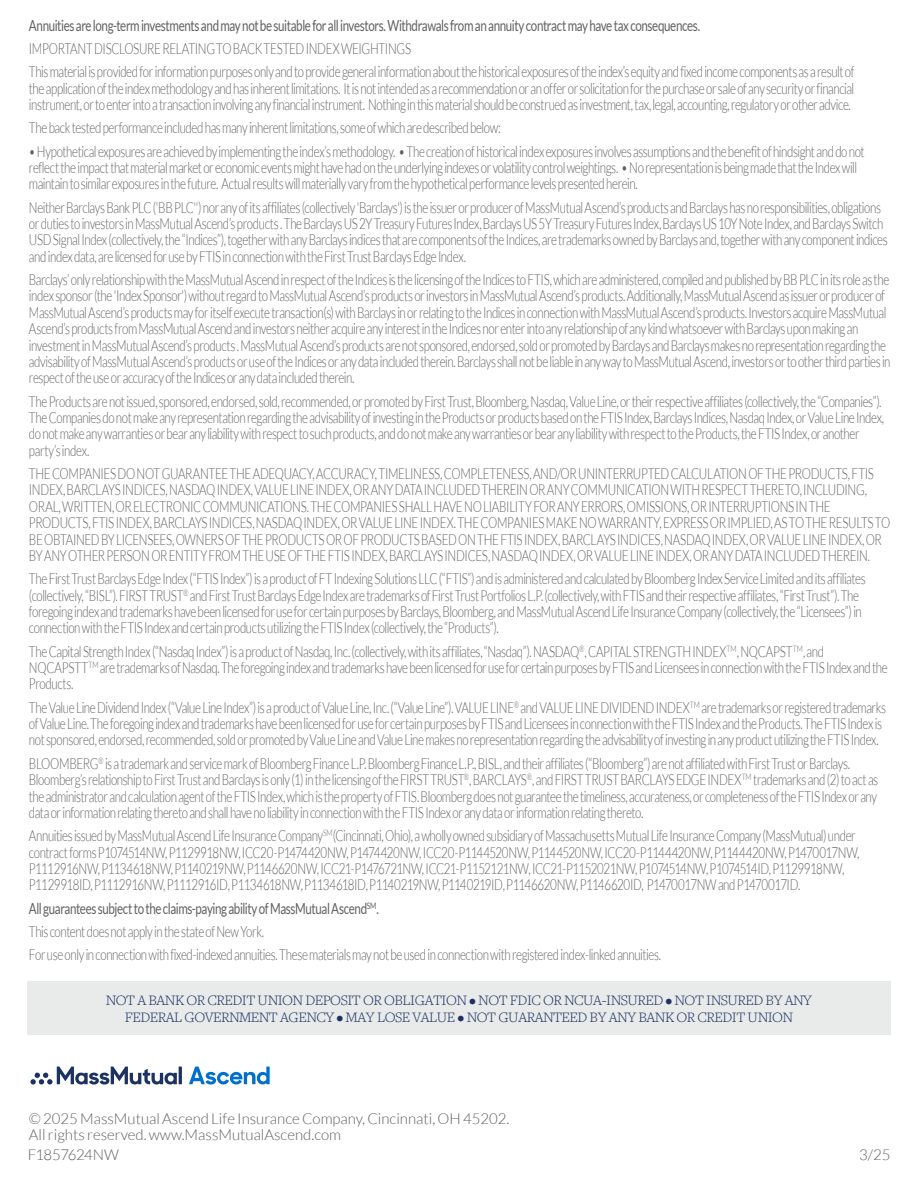
<style>
.page{position:relative;width:918px;height:1188px;background:#fff}
.page>*{position:absolute;margin:0;border:0;box-sizing:border-box;transform-origin:0 0}
.t1{font:300 15.3px/16.4px "Lato";letter-spacing:-.035em;color:#5f6060;scale:.76 1}
.t2{font:15.3px "Lato";letter-spacing:-.03em;color:#5f6060;scale:.76 1}
.t3{font:300 15px/16.5px "Freight Text Pro";letter-spacing:-.03em;color:#1c3262;text-align:center}
.t4{font:300 15px/15.8px "Lato";color:#5f6060}
.t5{font:300 15px "Lato";letter-spacing:-.025em;color:#5f6060}
.s1{font-weight:400}
</style>
<div class="page">
<svg style="left:189px;top:1067px;width:81px;height:18px"></svg>
<hr style="left:179px;top:1067px;width:3px;height:17px;background:#1c3262">
<svg style="left:30px;top:1067px;width:147px;height:18px"></svg>
<div style="left:27px;top:982px;width:864px;height:53px;background:#e9eaea"></div>
<p class="t2" style="left:29px;top:17px;width:885px">Annuities are long-term investments and may not be suitable for all investors. Withdrawals from an annuity contract may have tax consequences.</p>
<p class="t1" style="left:29px;top:37px;width:1088px;line-height:23.2px">IMPORTANT DISCLOSURE RELATING TO BACK TESTED INDEX WEIGHTINGS<br>This material is provided for information purposes only and to provide general information about the historical exposures of the index’s equity and fixed income components as a result of</p>
<p class="t1" style="left:29px;top:80px;width:1088px">the application of the index methodology and has inherent limitations. It is not intended as a recommendation or an offer or solicitation for the purchase or sale of any security or financial instrument, or to enter into a transaction involving any financial instrument. Nothing in this material should be construed as investment, tax, legal, accounting, regulatory or other advice.</p>
<p class="t1" style="left:29px;top:120px;width:623px">The back tested performance included has many inherent limitations, some of which are described below:</p>
<p class="t1" style="left:29px;top:143px;width:1101px">• Hypothetical exposures are achieved by implementing the index’s methodology. • The creation of historical index exposures involves assumptions and the benefit of hindsight and do not reflect the impact that material market or economic events might have had on the underlying indexes or volatility control weightings. • No representation is being made that the Index will maintain to similar exposures in the future. Actual results will materially vary from the hypothetical performance levels presented herein.</p>
<p class="t1" style="left:29px;top:199px;width:1132px">Neither Barclays Bank PLC ('BB PLC'') nor any of its affiliates (collectively 'Barclays') is the issuer or producer of MassMutual Ascend’s products and Barclays has no responsibilities, obligations or duties to investors in MassMutual Ascend’s products . The Barclays US 2Y Treasury Futures Index, Barclays US 5Y Treasury Futures Index, Barclays US 10Y Note Index, and Barclays Switch USD Signal Index (collectively, the “Indices”), together with any Barclays indices that are components of the Indices, are trademarks owned by Barclays and, together with any component indices and index data, are licensed for use by FTIS in connection with the First Trust Barclays Edge Index.</p>
<p class="t1" style="left:29px;top:271px;width:1135px">Barclays’ only relationship with the MassMutual Ascend in respect of the Indices is the licensing of the Indices to FTIS, which are administered, compiled and published by BB PLC in its role as the index sponsor (the 'Index Sponsor') without regard to MassMutual Ascend’s products or investors in MassMutual Ascend’s products. Additionally, MassMutual Ascend as issuer or producer of MassMutual Ascend’s products may for itself execute transaction(s) with Barclays in or relating to the Indices in connection with MassMutual Ascend’s products. Investors acquire MassMutual Ascend’s products from MassMutual Ascend and investors neither acquire any interest in the Indices nor enter into any relationship of any kind whatsoever with Barclays upon making an investment in MassMutual Ascend’s products . MassMutual Ascend’s products are not sponsored, endorsed, sold or promoted by Barclays and Barclays makes no representation regarding the advisability of MassMutual Ascend’s products or use of the Indices or any data included therein. Barclays shall not be liable in any way to MassMutual Ascend, investors or to other third parties in respect of the use or accuracy of the Indices or any data included therein.</p>
<p class="t1" style="left:29px;top:393px;width:1127px">The Products are not issued, sponsored, endorsed, sold, recommended, or promoted by First Trust, Bloomberg, Nasdaq, Value Line, or their respective affiliates (collectively, the “Companies”).<br>The Companies do not make any representation regarding the advisability of investing in the Products or products based on the FTIS Index, Barclays Indices, Nasdaq Index, or Value Line Index, do not make any warranties or bear any liability with respect to such products, and do not make any warranties or bear any liability with respect to the Products, the FTIS Index, or another party’s index.</p>
<p class="t1" style="left:29px;top:465px;width:1135px">THE COMPANIES DO NOT GUARANTEE THE ADEQUACY, ACCURACY, TIMELINESS, COMPLETENESS, AND/OR UNINTERRUPTED CALCULATION OF THE PRODUCTS, FTIS INDEX, BARCLAYS INDICES, NASDAQ INDEX, VALUE LINE INDEX, OR ANY DATA INCLUDED THEREIN OR ANY COMMUNICATION WITH RESPECT THERETO, INCLUDING, ORAL, WRITTEN, OR ELECTRONIC COMMUNICATIONS. THE COMPANIES SHALL HAVE NO LIABILITY FOR ANY ERRORS, OMISSIONS, OR INTERRUPTIONS IN THE PRODUCTS, FTIS INDEX, BARCLAYS INDICES, NASDAQ INDEX, OR VALUE LINE INDEX. THE COMPANIES MAKE NO WARRANTY, EXPRESS OR IMPLIED, AS TO THE RESULTS TO BE OBTAINED BY LICENSEES, OWNERS OF THE PRODUCTS OR OF PRODUCTS BASED ON THE FTIS INDEX, BARCLAYS INDICES, NASDAQ INDEX, OR VALUE LINE INDEX, OR BY ANY OTHER PERSON OR ENTITY FROM THE USE OF THE FTIS INDEX, BARCLAYS INDICES, NASDAQ INDEX, OR VALUE LINE INDEX, OR ANY DATA INCLUDED THEREIN.</p>
<p class="t1" style="left:29px;top:571px;width:1102px">The First Trust Barclays Edge Index (“FTIS Index”) is a product of FT Indexing Solutions LLC (“FTIS”) and is administered and calculated by Bloomberg Index Service Limited and its affiliates (collectively, “BISL”). FIRST TRUST<sup>®</sup> and First Trust Barclays Edge Index are trademarks of First Trust Portfolios L.P. (collectively, with FTIS and their respective affiliates, “First Trust”). The foregoing index and trademarks have been licensed for use for certain purposes by Barclays, Bloomberg, and MassMutual Ascend Life Insurance Company (collectively, the “Licensees”) in connection with the FTIS Index and certain products utilizing the FTIS Index (collectively, the “Products”).</p>
<p class="t1" style="left:29px;top:643px;width:1132px">The Capital Strength Index (“Nasdaq Index”) is a product of Nasdaq, Inc. (collectively, with its affiliates, “Nasdaq”). NASDAQ<sup>®</sup>, CAPITAL STRENGTH INDEX<sup>TM</sup>, NQCAPST<sup>TM</sup>, and<br>NQCAPSTT<sup>TM</sup> are trademarks of Nasdaq. The foregoing index and trademarks have been licensed for use for certain purposes by FTIS and Licensees in connection with the FTIS Index and the<br>Products.</p>
<p class="t1" style="left:29px;top:699px;width:1129px">The Value Line Dividend Index (“Value Line Index”) is a product of Value Line, Inc. (“Value Line”). VALUE LINE<sup>®</sup> and VALUE LINE DIVIDEND INDEX<sup>TM</sup> are trademarks or registered trademarks of Value Line. The foregoing index and trademarks have been licensed for use for certain purposes by FTIS and Licensees in connection with the FTIS Index and the Products. The FTIS Index is not sponsored, endorsed, recommended, sold or promoted by Value Line and Value Line makes no representation regarding the advisability of investing in any product utilizing the FTIS Index.</p>
<p class="t1" style="left:29px;top:755px;width:1119px">BLOOMBERG<sup>®</sup> is a trademark and service mark of Bloomberg Finance L.P. Bloomberg Finance L.P., BISL, and their affiliates (“Bloomberg”) are not affiliated with First Trust or Barclays.<br>Bloomberg’s relationship to First Trust and Barclays is only (1) in the licensing of the FIRST TRUST<sup>®</sup>, BARCLAYS<sup>®</sup>, and FIRST TRUST BARCLAYS EDGE INDEX<sup>TM</sup> trademarks and (2) to act as the administrator and calculation agent of the FTIS Index, which is the property of FTIS. Bloomberg does not guarantee the timeliness, accurateness, or completeness of the FTIS Index or any data or information relating thereto and shall have no liability in connection with the FTIS Index or any data or information relating thereto.</p>
<p class="t1" style="left:29px;top:828px;width:1094px">Annuities issued by MassMutual Ascend Life Insurance Company<sup>SM</sup>(Cincinnati, Ohio), a wholly owned subsidiary of Massachusetts Mutual Life Insurance Company (MassMutual) under contract forms P1074514NW, P1129918NW, ICC20-P1474420NW, P1474420NW, ICC20-P1144520NW, P1144520NW, ICC20-P1144420NW, P1144420NW, P1470017NW, P1112916NW, P1134618NW, P1140219NW, P1146620NW, ICC21-P1476721NW, ICC21-P1152121NW, ICC21-P1152021NW, P1074514NW, P1074514ID, P1129918NW, P1129918ID, P1112916NW, P1112916ID, P1134618NW, P1134618ID, P1140219NW, P1140219ID, P1146620NW, P1146620ID, P1470017NW and P1470017ID.</p>
<p class="t1" style="left:29px;top:897px;width:833px;line-height:23.2px"><span class="s1">All guarantees subject to the claims-paying ability of MassMutual Ascend</span><sup>SM</sup><span class="s1">.<br></span>This content does not apply in the state of New York.<br>For use only in connection with fixed-indexed annuities. These materials may not be used in connection with registered index-linked annuities.</p>
<p class="t3" style="left:106px;top:992px;width:708px">NOT A BANK OR CREDIT UNION DEPOSIT OR OBLIGATION • NOT FDIC OR NCUA-INSURED • NOT INSURED BY ANY<br>FEDERAL GOVERNMENT AGENCY • MAY LOSE VALUE • NOT GUARANTEED BY ANY BANK OR CREDIT UNION</p>
<p class="t4" style="left:29px;top:1111px;width:482px">© 2025 MassMutual Ascend Life Insurance Company, Cincinnati, OH 45202.<br>All rights reserved. www.MassMutualAscend.com</p>
<p class="t5" style="left:28px;top:1146px;width:93px">F1857624NW</p>
<p class="t4" style="left:859px;top:1146px;width:33px">3/25</p>
</div>
